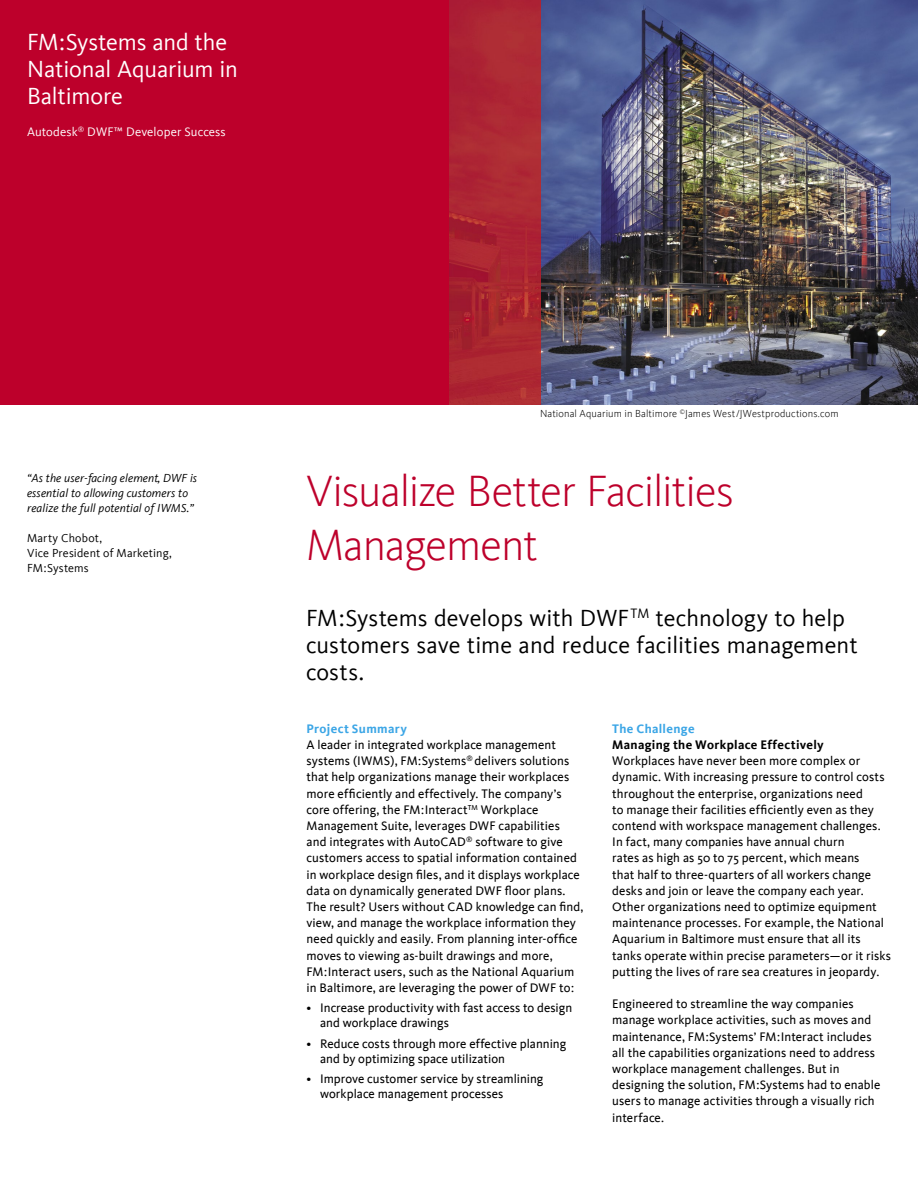
<style>
.page{position:relative;width:918px;height:1188px;background:#fff}
.page>*{position:absolute;margin:0;border:0;box-sizing:border-box;transform-origin:0 0}
.t1{font:300 45px/53.2px "Kievit";letter-spacing:-.025em;color:#bd002b}
.t2{font:24px/27px "Kievit";letter-spacing:.005em;color:#000}
.t3{font:24px/27px "Kievit";letter-spacing:-.005em;color:#fff}
.t4{font:12.75px/16.2px "Kievit";letter-spacing:.005em;color:#000}
.t5{font:700 12.75px "Kievit";letter-spacing:.025em;color:#000}
.t6{font:12.75px "Kievit";letter-spacing:.01em;color:#fff}
.t7{font:700 12.75px "Kievit";letter-spacing:.025em;color:#3ca6e6}
.t8{font:italic 12px/15px "Kievit";letter-spacing:.01em;color:#000}
.t9{font:12px/15px "Kievit";letter-spacing:.015em;color:#000}
.t10{font:300 10.5px "Kievit";letter-spacing:.015em;color:#000}
</style>
<div class="page">
<div style="left:0;top:0;width:506px;height:405px;background:#bd002b"></div>
<img style="left:541px;top:0;width:377px;height:405px">
<img style="left:450px;top:0;width:91px;height:405px">
<h2 class="t3" style="left:27px;top:28px;width:212px">FM:Systems and the<br>National Aquarium in<br>Baltimore</h2>
<p class="t6" style="left:27px;top:125px;width:200px">Autodesk<sup>®</sup> DWF™ Developer Success</p>
<p class="t8" style="left:27px;top:470px;width:172px">“As the user-facing element, DWF is essential to allowing customers to realize the full potential of IWMS.”</p>
<p class="t9" style="left:27px;top:530px;width:146px">Marty Chobot,<br>Vice President of Marketing,<br>FM:Systems</p>
<p class="t10" style="left:540px;top:408px;width:300px">National Aquarium in Baltimore <sup>©</sup>James West/JWestproductions.com</p>
<h1 class="t1" style="left:306px;top:465px;width:429px">Visualize Better Facilities<br>Management</h1>
<h2 class="t2" style="left:306px;top:604px;width:553px">FM:Systems develops with DWF<sup>TM</sup> technology to help customers save time and reduce facilities management costs.</h2>
<p class="t7" style="left:307px;top:721px;width:102px">Project Summary</p>
<p class="t4" style="left:307px;top:737px;width:279px">A leader in integrated workplace management systems (IWMS), FM:Systems<sup>®</sup> delivers solutions that help organizations manage their workplaces more efficiently and effectively. The company’s core offering, the FM:Interact<sup>TM</sup> Workplace Management Suite, leverages DWF capabilities<br>and integrates with AutoCAD<sup>®</sup> software to give customers access to spatial information contained in workplace design files, and it displays workplace data on dynamically generated DWF floor plans.<br>The result? Users without CAD knowledge can find, view, and manage the workplace information they need quickly and easily. From planning inter-office moves to viewing as-built drawings and more, FM:Interact users, such as the National Aquarium in Baltimore, are leveraging the power of DWF to:</p>
<p class="t4" style="left:320px;top:1001px;width:254px;line-height:15px;text-indent:-14px">• Increase productivity with fast access to design and workplace drawings</p>
<p class="t4" style="left:320px;top:1036px;width:248px;line-height:15px;text-indent:-14px">• Reduce costs through more effective planning and by optimizing space utilization</p>
<p class="t4" style="left:320px;top:1072px;width:225px;line-height:15px;text-indent:-14px">• Improve customer service by streamlining workplace management processes</p>
<p class="t7" style="left:612px;top:721px;width:84px">The Challenge</p>
<p class="t5" style="left:612px;top:737px;width:213px">Managing the Workplace Effectively</p>
<p class="t4" style="left:612px;top:753px;width:280px">Workplaces have never been more complex or dynamic. With increasing pressure to control costs throughout the enterprise, organizations need<br>to manage their facilities efficiently even as they contend with workspace management challenges.<br>In fact, many companies have annual churn<br>rates as high as 50 to 75 percent, which means<br>that half to three-quarters of all workers change desks and join or leave the company each year.<br>Other organizations need to optimize equipment maintenance processes. For example, the National Aquarium in Baltimore must ensure that all its tanks operate within precise parameters—or it risks putting the lives of rare sea creatures in jeopardy.</p>
<p class="t4" style="left:612px;top:996px;width:270px">Engineered to streamline the way companies manage workplace activities, such as moves and maintenance, FM:Systems’ FM:Interact includes all the capabilities organizations need to address workplace management challenges. But in designing the solution, FM:Systems had to enable users to manage activities through a visually rich interface.</p>
</div>
